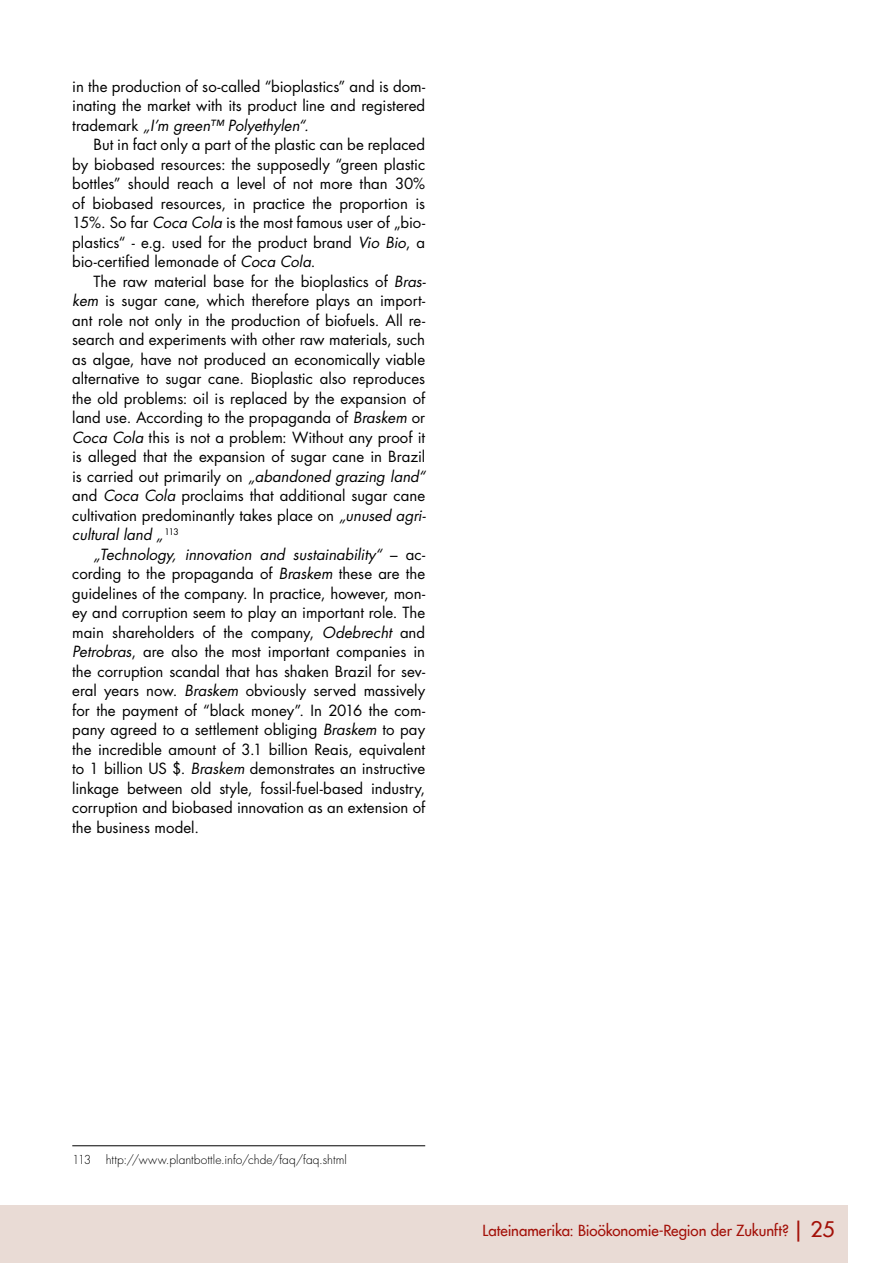
<style>
.page{position:relative;width:893px;height:1263px;background:#fff}
.page>*{position:absolute;margin:0;border:0;box-sizing:border-box;transform-origin:0 0}
.t1{font:15px/19.5px "Futura Std";color:#000;text-align:justify}
.t2{font:500 15px "Futura Com";letter-spacing:-.005em;color:#a31008}
.t3{font:300 12px "Futura Std";letter-spacing:.005em;color:#000}
.s1{font-style:italic}
.s2{font-size:21px}
</style>
<div class="page">
<div style="left:0;top:1205px;width:848px;height:58px;background:#e9dbd5"></div>
<hr style="left:72px;top:1145px;width:353px;height:1px;background:#000">
<p class="t1" style="left:72px;top:77px;width:354px">in the production of so-called “bioplastics” and is dom&shy;inating the market with its product line and registered trademark <span class="s1">„I’m green™ Polyethylen“.</span></p>
<p class="t1" style="left:72px;top:135px;width:354px;text-indent:21px">But in fact only a part of the plastic can be replaced by biobased resources: the supposedly “green plastic bottles” should reach a level of not more than 30% of biobased resources, in practice the proportion is 15%. So far <span class="s1">Coca Cola</span> is the most famous user of „bio&shy;plastics“ - e.g. used for the product brand <span class="s1">Vio Bio</span>, a bio-certified lemonade of <span class="s1">Coca Cola</span>.</p>
<p class="t1" style="left:72px;top:272px;width:354px;text-indent:21px">The raw material base for the bioplastics of <span class="s1">Bras&shy;kem</span> is sugar cane, which therefore plays an import&shy;ant role not only in the production of biofuels. All re&shy;search and experiments with other raw materials, such as algae, have not produced an economically viable alternative to sugar cane. Bioplastic also reproduces the old problems: oil is replaced by the expansion of land use. According to the propaganda of <span class="s1">Braskem</span> or <span class="s1">Coca Cola</span> this is not a problem: Without any proof it is alleged that the expansion of sugar cane in Brazil is carried out primarily on <span class="s1">„abandoned grazing land“ </span>and <span class="s1">Coca Cola</span> proclaims that additional sugar cane cultivation predominantly takes place on <span class="s1">„unused agri&shy;cultural land „</span><sup>113</sup></p>
<p class="t1" style="left:72px;top:545px;width:354px;text-indent:21px"><span class="s1">„Technology, innovation and sustainability“</span> – ac&shy;cording to the propaganda of <span class="s1">Braskem</span> these are the guidelines of the company. In practice, however, mon&shy;ey and corruption seem to play an important role. The main shareholders of the company, <span class="s1">Odebrecht</span> and <span class="s1">Petrobras</span>, are also the most important companies in the corruption scandal that has shaken Brazil for sev&shy;eral years now. <span class="s1">Braskem</span> obviously served massively for the payment of “black money”. In 2016 the com&shy;pany agreed to a settlement obliging <span class="s1">Braskem</span> to pay the incredible amount of 3.1 billion Reais, equivalent to 1 billion US $. <span class="s1">Braskem</span> demonstrates an instructive linkage between old style, fossil-fuel-based industry, corruption and biobased innovation as an extension of the business model.</p>
<p class="t3" style="left:72px;top:1153px;width:276px">113 http://www.plantbottle.info/chde/faq/faq.shtml</p>
<p class="t2" style="left:483px;top:1220px;width:354px">Lateinamerika: Bioökonomie-Region der Zukunft? <span class="s2">| 25</span></p>
</div>
